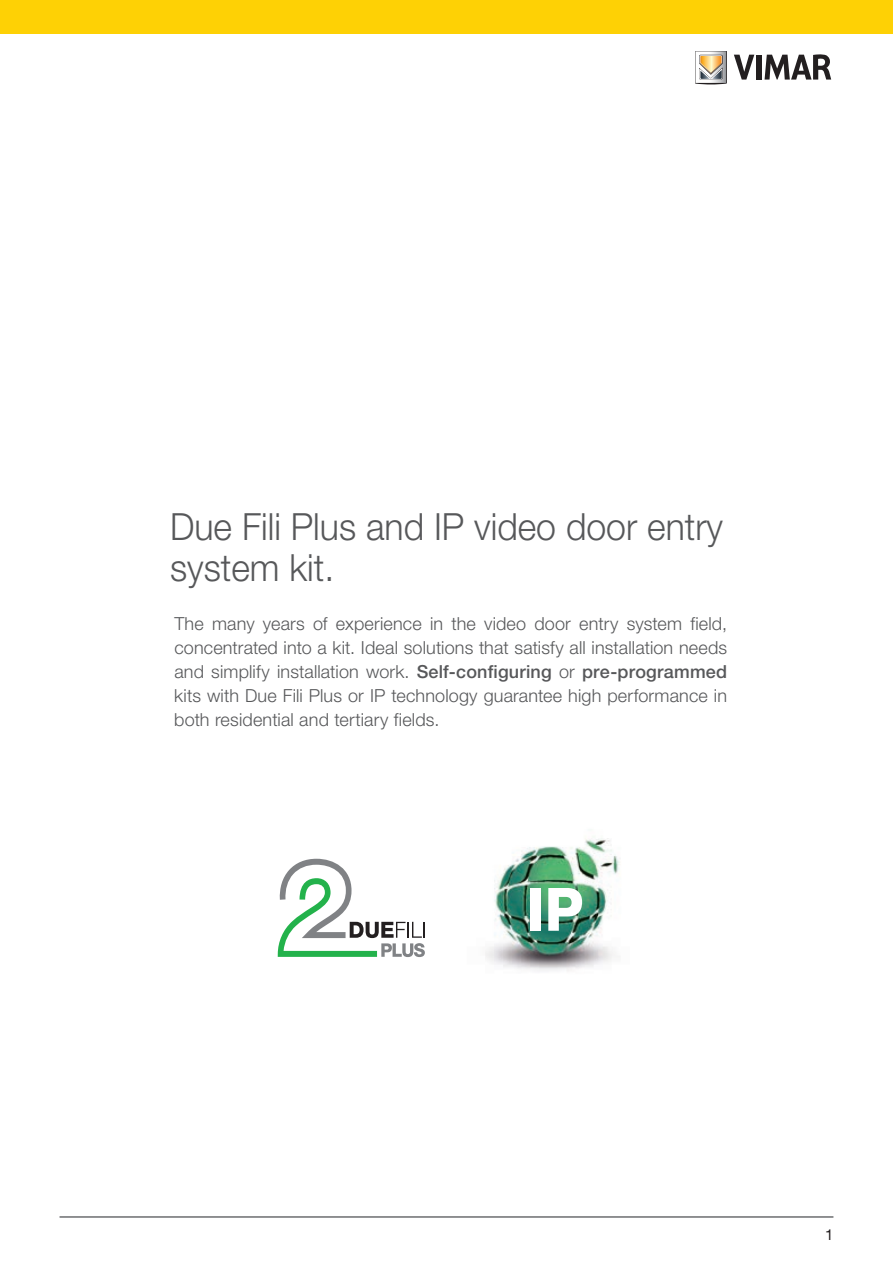
<style>
.page{position:relative;width:893px;height:1263px;background:#fff}
.page>*{position:absolute;margin:0;border:0;box-sizing:border-box;transform-origin:0 0}
.t1{font:300 37.5px/40.5px "Helvetica Neue LT Std";color:#57585a;scale:.95 1}
.t2{font:300 18px/24px "Helvetica Neue LT Std";letter-spacing:.01em;color:#57585a;text-align:justify}
.t3{font:15px "Helvetica Neue LT Std";color:#231f20}
.s1{font-weight:500}
</style>
<div class="page">
<hr style="left:60px;top:1216px;width:773px;height:2px;background:#6c6d70">
<svg style="left:734px;top:55px;width:20px;height:25px"></svg>
<div style="left:756px;top:55px;width:5px;height:25px;background:#231f20"></div>
<svg style="left:764px;top:54px;width:67px;height:26px"></svg>
<svg style="left:695px;top:51px;width:32px;height:33px"></svg>
<div style="left:0;top:0;width:893px;height:34px;background:#fed105"></div>
<svg style="left:278px;top:859px;width:147px;height:98px"></svg>
<img style="left:485px;top:838px;width:135px;height:133px">
<div style="left:530px;top:888px;width:11px;height:43px;background:#fff"></div>
<svg style="left:548px;top:888px;width:34px;height:43px"></svg>
<h1 class="t1" style="left:170px;top:506px;width:584px">Due Fili Plus and IP video door entry system kit.</h1>
<p class="t2" style="left:174px;top:611px;width:554px">The many years of experience in the video door entry system field, concentrated into a kit. Ideal solutions that satisfy all installation needs and simplify installation work. <span class="s1">Self-configuring</span> or <span class="s1">pre-programmed </span>kits with Due Fili Plus or IP technology guarantee high performance in both residential and tertiary fields.</p>
<p class="t3" style="left:825px;top:1225px;width:10px">1</p>
</div>
